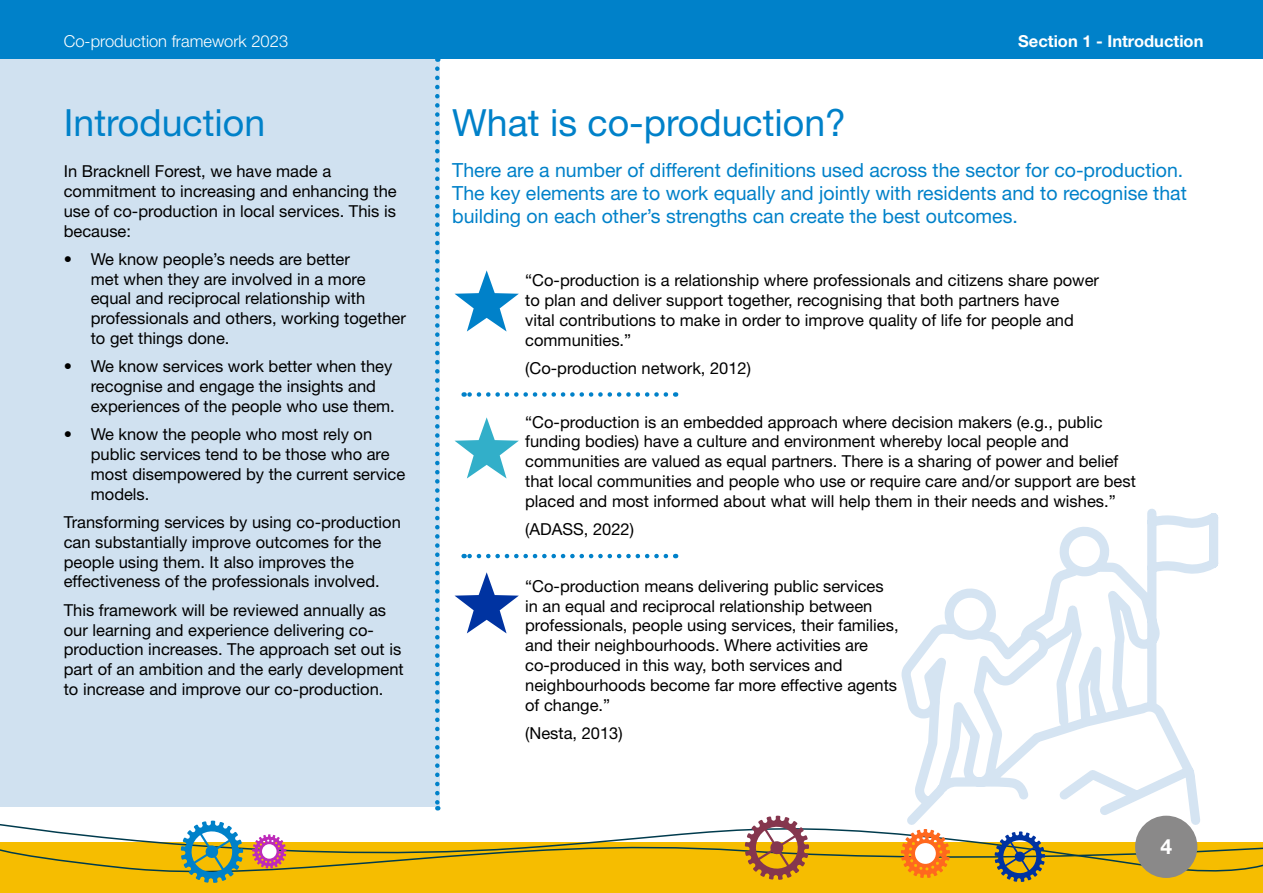
<style>
.page{position:relative;width:1263px;height:893px;background:#fff}
.page>*{position:absolute;margin:0;border:0;box-sizing:border-box;transform-origin:0 0}
.t1{font:37.5px "Helvetica Neue";color:#0081c9}
.t2{font:700 21px "Helvetica Neue";color:#fff}
.t3{font:19.5px/23.4px "Helvetica Neue";color:#0081c9}
.t4{font:16.5px/19.8px "Helvetica Neue";color:#000}
.t5{font:300 16.5px "Helvetica Neue";color:#fff}
.t6{font:700 16.5px "Helvetica Neue";color:#fff}
</style>
<div class="page">
<div style="left:0;top:842px;width:1263px;height:51px;background:#f6bd00"></div>
<svg style="left:0;top:808px;width:894px;height:25px"></svg>
<svg style="left:0;top:833px;width:1263px;height:39px"></svg>
<svg style="left:745px;top:816px;width:64px;height:64px"></svg>
<svg style="left:181px;top:821px;width:62px;height:62px"></svg>
<svg style="left:252px;top:834px;width:34px;height:34px"></svg>
<div style="left:262px;top:844px;width:15px;height:15px;background:#fff;border-radius:50%"></div>
<div style="left:0;top:0;width:1263px;height:59px;background:#0081c9"></div>
<div style="left:0;top:60px;width:439px;height:747px;background:#d0e1f0"></div>
<svg style="left:435px;top:69px;width:4px;height:741px"></svg>
<svg style="left:897px;top:508px;width:326px;height:374px"></svg>
<svg style="left:454px;top:270px;width:65px;height:62px"></svg>
<svg style="left:454px;top:417px;width:65px;height:61px"></svg>
<svg style="left:454px;top:572px;width:65px;height:61px"></svg>
<svg style="left:464px;top:392px;width:202px;height:5px"></svg>
<svg style="left:464px;top:554px;width:202px;height:4px"></svg>
<p class="t5" style="left:64px;top:31px;width:226px">Co-production framework 2023</p>
<p class="t6" style="left:1018px;top:31px;width:187px">Section 1 - Introduction</p>
<h2 class="t1" style="left:64px;top:100px;width:203px">Introduction</h2>
<p class="t4" style="left:64px;top:161px;width:334px">In Bracknell Forest, we have made a commitment to increasing and enhancing the use of co-production in local services. This is because:</p>
<p class="t4" style="left:91px;top:249px;width:317px;text-indent:-27px">• We know people’s needs are better<br>met when they are involved in a more equal and reciprocal relationship with professionals and others, working together to get things done.</p>
<p class="t4" style="left:91px;top:356px;width:306px;text-indent:-27px">• We know services work better when they recognise and engage the insights and experiences of the people who use them.</p>
<p class="t4" style="left:91px;top:424px;width:316px;text-indent:-27px">• We know the people who most rely on public services tend to be those who are most disempowered by the current service models.</p>
<p class="t4" style="left:64px;top:512px;width:339px">Transforming services by using co-production can substantially improve outcomes for the people using them. It also improves the effectiveness of the professionals involved.</p>
<p class="t4" style="left:64px;top:600px;width:341px">This framework will be reviewed annually as our learning and experience delivering co&shy;production increases. The approach set out is part of an ambition and the early development to increase and improve our co-production.</p>
<h2 class="t1" style="left:452px;top:100px;width:395px">What is co-production?</h2>
<p class="t3" style="left:452px;top:158px;width:736px">There are a number of different definitions used across the sector for co-production.<br>The key elements are to work equally and jointly with residents and to recognise that building on each other’s strengths can create the best outcomes.</p>
<p class="t4" style="left:525px;top:270px;width:575px">“Co-production is a relationship where professionals and citizens share power to plan and deliver support together, recognising that both partners have<br>vital contributions to make in order to improve quality of life for people and communities.”</p>
<p class="t4" style="left:525px;top:358px;width:227px">(Co-production network, 2012)</p>
<p class="t4" style="left:525px;top:412px;width:612px">“Co-production is an embedded approach where decision makers (e.g., public funding bodies) have a culture and environment whereby local people and communities are valued as equal partners. There is a sharing of power and belief that local communities and people who use or require care and/or support are best placed and most informed about what will help them in their needs and wishes.”</p>
<p class="t4" style="left:525px;top:519px;width:110px">(ADASS, 2022)</p>
<p class="t4" style="left:525px;top:576px;width:375px">“Co-production means delivering public services in an equal and reciprocal relationship between professionals, people using services, their families, and their neighbourhoods. Where activities are co-produced in this way, both services and neighbourhoods become far more effective agents of change.”</p>
<p class="t4" style="left:525px;top:723px;width:99px">(Nesta, 2013)</p>
<p class="t2" style="left:1160px;top:834px;width:13px">4</p>
</div>
